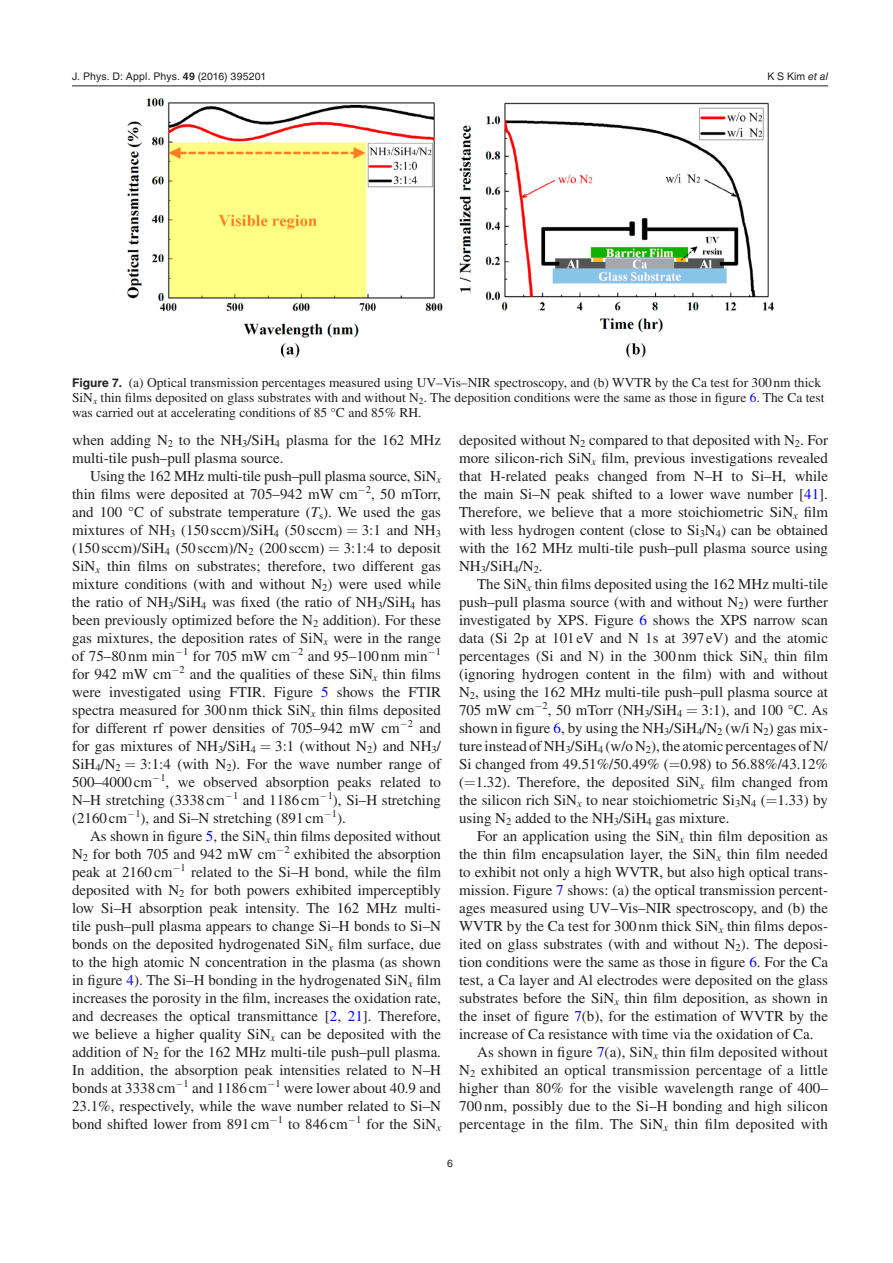
<style>
.page{position:relative;width:893px;height:1263px;background:#fff}
.page>*{position:absolute;margin:0;border:0;box-sizing:border-box;transform-origin:0 0}
.t1{font:15px/18px "Times LT Std";color:#231f20;text-align:justify}
.t2{font:13.5px/15px "Times LT Std";color:#231f20}
.t3{font:10.5px "Helvetica LT Std";letter-spacing:.01em;color:#231f20}
.s1{font-family:"Helvetica";font-weight:700}
.s2{font-family:"Helvetica"}
.s3{font-style:italic}
.s4{font-family:"Helvetica LT Std";font-weight:700;font-size:12px}
.s5{font-family:"STIX General"}
.s6{color:#00f}
</style>
<div class="page">
<hr style="left:72px;top:86px;width:756px;height:1px;background:#231f20">
<img style="left:127px;top:98px;width:647px;height:260px">
<p class="t3" style="left:72px;top:70px;width:196px">J. Phys. D: Appl. Phys. <span class="s1">49</span> (<span class="s2">2016</span>) 395201</p>
<p class="t3" style="left:767px;top:70px;width:62px">K S Kim <span class="s3">et al</span></p>
<p class="t2" style="left:72px;top:374px;width:754px"><span class="s4">Figure 7.</span> (a) Optical transmission percentages measured using UV<span class="s5">–</span>Vis<span class="s5">–</span>NIR spectroscopy, and (b) WVTR by the Ca test for 300 nm thick<br>SiN<sub>x</sub> thin films deposited on glass substrates with and without N<sub>2</sub>. The deposition conditions were the same as those in figure <span class="s6">6</span>. The Ca test was carried out at accelerating conditions of 85 <span class="s5">°</span>C and 85% RH.</p>
<p class="t1" style="left:72px;top:431px;width:371px">when adding N<sub>2</sub> to the NH<sub>3</sub>/SiH<sub>4</sub> plasma for the 162 MHz multi-tile push<span class="s5">–</span>pull plasma source.</p>
<p class="t1" style="left:72px;top:467px;width:371px;text-indent:18px">Using the 162 MHz multi-tile push<span class="s5">–</span>pull plasma source, SiN<sub>x </sub>thin films were deposited at 705<span class="s5">–</span>942 mW cm−<sup>2</sup>, 50 mTorr, and 100 <span class="s5">°</span>C of substrate temperature (<span class="s3">T</span><sub>s</sub>). We used the gas mixtures of NH<sub>3</sub> (150sccm)/SiH<sub>4</sub> (50sccm)</p>
<p class="t1" style="left:362px;top:521px;width:81px">3:1 and NH<sub>3</sub></p>
<p class="t1" style="left:72px;top:539px;width:254px">(150 sccm)/SiH<sub>4</sub> (50 sccm)/N<sub>2</sub> (200sccm)</p>
<p class="t1" style="left:72px;top:539px;width:371px;text-indent:272px">3:1:4 to deposit SiN<sub>x</sub> thin films on substrates; therefore, two different gas mixture conditions (with and without N<sub>2</sub>) were used while the ratio of NH<sub>3</sub>/SiH<sub>4</sub> was fixed (the ratio of NH<sub>3</sub>/SiH<sub>4</sub> has been previously optimized before the N<sub>2</sub> addition). For these gas mixtures, the deposition rates of SiN<sub>x</sub> were in the range of 75<span class="s5">–</span>80 nm min−<sup>1</sup> for 705 mW cm−<sup>2</sup> and 95<span class="s5">–</span>100nm min−<sup>1 </sup>for 942 mW cm−<sup>2</sup> and the qualities of these SiN<sub>x</sub> thin films were investigated using FTIR. Figure <span class="s6">5</span> shows the FTIR spectra measured for 300 nm thick SiN<sub>x</sub> thin films deposited for different rf power densities of 705<span class="s5">–</span>942 mW cm−<sup>2</sup> and for gas mixtures of NH<sub>3</sub>/SiH<sub>4</sub></p>
<p class="t1" style="left:275px;top:737px;width:167px">3:1 (without N<sub>2</sub>) and NH<sub>3</sub>/</p>
<p class="t1" style="left:72px;top:755px;width:371px;text-indent:68px">3:1:4 (with N<sub>2</sub>). For the wave number range of 500<span class="s5">–</span>4000cm−<sup>1</sup>, we observed absorption peaks related to N<span class="s5">–</span>H stretching (3338 cm−<sup>1</sup> and 1186cm−<sup>1</sup>), Si<span class="s5">–</span>H stretching (2160 cm−<sup>1</sup>), and Si<span class="s5">–</span>N stretching (891cm−<sup>1</sup>).</p>
<p class="t1" style="left:72px;top:827px;width:371px;text-indent:18px">As shown in figure <span class="s6">5</span>, the SiN<sub>x</sub> thin films deposited without N<sub>2</sub> for both 705 and 942 mW cm−<sup>2</sup> exhibited the absorption peak at 2160cm−<sup>1</sup> related to the Si<span class="s5">–</span>H bond, while the film deposited with N<sub>2</sub> for both powers exhibited imperceptibly low Si<span class="s5">–</span>H absorption peak intensity. The 162 MHz multi&shy;tile push<span class="s5">–</span>pull plasma appears to change Si<span class="s5">–</span>H bonds to Si<span class="s5">–</span>N bonds on the deposited hydrogenated SiN<sub>x</sub> film surface, due to the high atomic N concentration in the plasma (as shown in figure <span class="s6">4</span>). The Si<span class="s5">–</span>H bonding in the hydrogenated SiN<sub>x</sub> film increases the porosity in the film, increases the oxidation rate, and decreases the optical transmittance [<span class="s6">2</span>, <span class="s6">21</span>]. Therefore, we believe a higher quality SiN<sub>x</sub> can be deposited with the addition of N<sub>2</sub> for the 162 MHz multi-tile push<span class="s5">–</span>pull plasma.<br>In addition, the absorption peak intensities related to N<span class="s5">–</span>H bonds at 3338 cm−<sup>1</sup> and 1186 cm−<sup>1</sup> were lower about 40.9 and 23.1%, respectively, while the wave number related to Si<span class="s5">–</span>N bond shifted lower from 891cm−<sup>1</sup> to 846 cm−<sup>1</sup> for the SiN<sub>x</sub></p>
<p class="t1" style="left:72px;top:755px;width:50px">SiH<sub>4</sub>/N<sub>2</sub></p>
<p class="t1" style="left:459px;top:431px;width:371px">deposited without N<sub>2</sub> compared to that deposited with N<sub>2</sub>. For more silicon-rich SiN<sub>x</sub> film, previous investigations revealed that H-related peaks changed from N<span class="s5">–</span>H to Si<span class="s5">–</span>H, while the main Si<span class="s5">–</span>N peak shifted to a lower wave number [<span class="s6">41</span>].<br>Therefore, we believe that a more stoichiometric SiN<sub>x</sub> film with less hydrogen content (close to Si<sub>3</sub>N<sub>4</sub>) can be obtained with the 162 MHz multi-tile push<span class="s5">–</span>pull plasma source using NH<sub>3</sub>/SiH<sub>4</sub>/N<sub>2</sub>.</p>
<p class="t1" style="left:459px;top:575px;width:371px;text-indent:18px">The SiN<sub>x</sub> thin films deposited using the 162 MHz multi-tile push<span class="s5">–</span>pull plasma source (with and without N<sub>2</sub>) were further investigated by XPS. Figure <span class="s6">6</span> shows the XPS narrow scan data (Si 2p at 101eV and N 1s at 397eV) and the atomic percentages (Si and N) in the 300nm thick SiN<sub>x</sub> thin film (ignoring hydrogen content in the film) with and without N<sub>2</sub>, using the 162 MHz multi-tile push<span class="s5">–</span>pull plasma source at 705 mW cm−<sup>2</sup>, 50 mTorr (NH<sub>3</sub>/SiH<sub>4</sub></p>
<p class="t1" style="left:459px;top:701px;width:371px;text-indent:242px">3:1), and 100 <span class="s5">°</span>C. As shown in figure <span class="s6">6</span>, by using the NH<sub>3</sub>/SiH<sub>4</sub>/N<sub>2</sub> (w/i N<sub>2</sub>) gas mix&shy;ture instead of NH<sub>3</sub>/SiH<sub>4</sub> (w/o N<sub>2</sub>), the atomic percentages of N/ Si changed from 49.51%/50.49% ( 0.98) to 56.88%/43.12% ( 1.32). Therefore, the deposited SiN<sub>x</sub> film changed from the silicon rich SiN<sub>x</sub> to near stoichiometric Si<sub>3</sub>N<sub>4</sub> ( 1.33) by using N<sub>2</sub> added to the NH<sub>3</sub>/SiH<sub>4</sub> gas mixture.</p>
<p class="t1" style="left:477px;top:827px;width:352px">For an application using the SiN<sub>x</sub> thin film deposition as</p>
<p class="t1" style="left:459px;top:845px;width:370px">the thin film encapsulation layer, the SiN<sub>x</sub> thin film needed</p>
<p class="t1" style="left:459px;top:863px;width:370px">to exhibit not only a high WVTR, but also high optical trans-</p>
<p class="t1" style="left:459px;top:881px;width:369px">mission. Figure <span class="s6">7</span> shows: (a) the optical transmission percent-</p>
<p class="t1" style="left:459px;top:899px;width:370px">ages measured using UV<span class="s5">–</span>Vis<span class="s5">–</span>NIR spectroscopy, and (b) the</p>
<p class="t1" style="left:459px;top:917px;width:370px">WVTR by the Ca test for 300 nm thick SiN<sub>x</sub> thin films depos-</p>
<p class="t1" style="left:459px;top:935px;width:371px">ited on glass substrates (with and without N<sub>2</sub>). The deposi-</p>
<p class="t1" style="left:459px;top:953px;width:370px">tion conditions were the same as those in figure <span class="s6">6</span>. For the Ca</p>
<p class="t1" style="left:459px;top:971px;width:371px">test, a Ca layer and Al electrodes were deposited on the glass</p>
<p class="t1" style="left:459px;top:989px;width:370px">substrates before the SiN<sub>x</sub> thin film deposition, as shown in</p>
<p class="t1" style="left:459px;top:1007px;width:370px">the inset of figure <span class="s6">7</span>(b), for the estimation of WVTR by the</p>
<p class="t1" style="left:459px;top:1025px;width:356px">increase of Ca resistance with time via the oxidation of Ca.</p>
<p class="t1" style="left:477px;top:1043px;width:352px">As shown in figure <span class="s6">7</span>(a), SiN<sub>x</sub> thin film deposited without</p>
<p class="t1" style="left:459px;top:1061px;width:371px">N<sub>2</sub> exhibited an optical transmission percentage of a little</p>
<p class="t1" style="left:459px;top:1079px;width:371px">higher than 80% for the visible wavelength range of 400<span class="s5">–</span></p>
<p class="t1" style="left:459px;top:1097px;width:371px">700 nm, possibly due to the Si<span class="s5">–</span>H bonding and high silicon</p>
<p class="t1" style="left:459px;top:1115px;width:371px">percentage in the film. The SiN<sub>x</sub> thin film deposited with</p>
<p class="t3" style="left:447px;top:1157px;width:7px">6</p>
</div>
